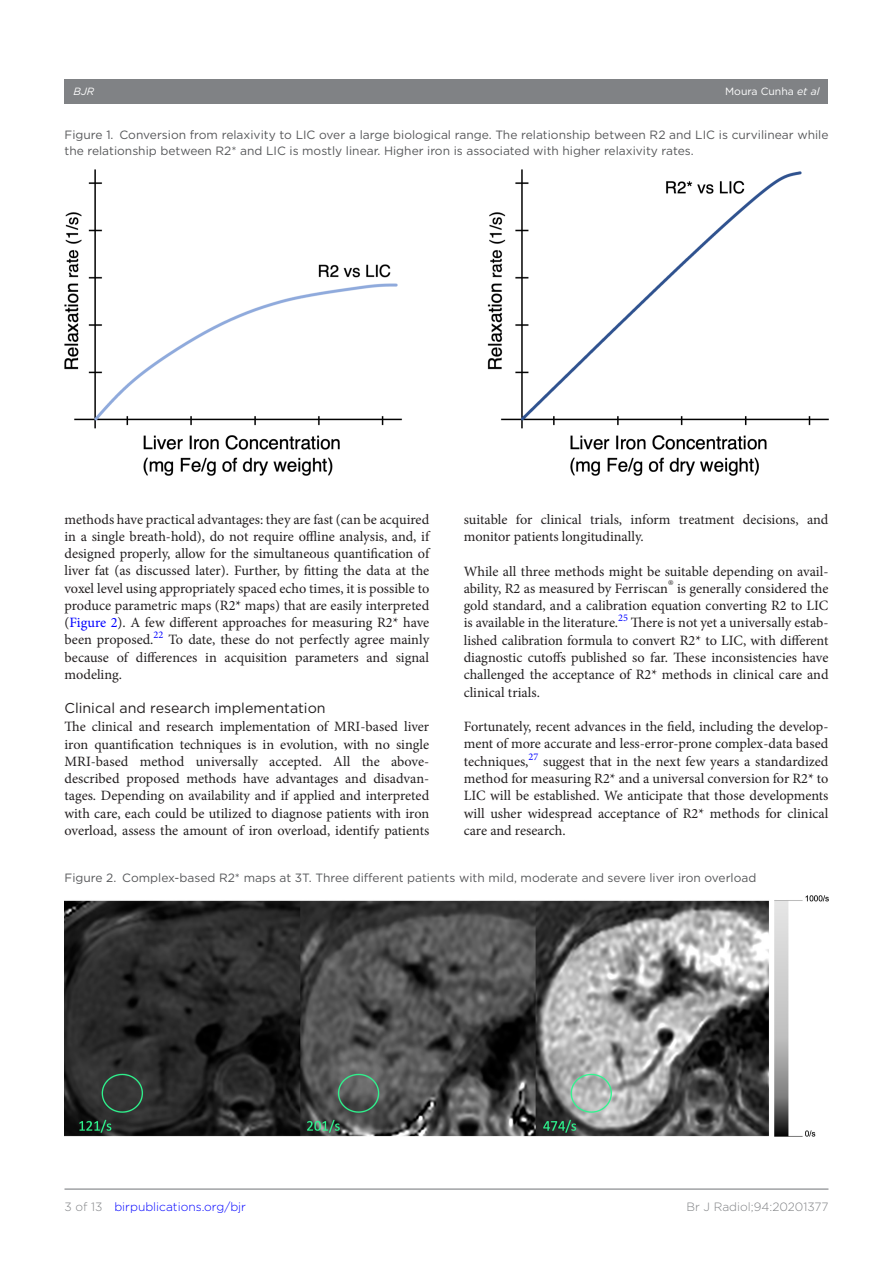
<style>
.page{position:relative;width:893px;height:1263px;background:#fff}
.page>*{position:absolute;margin:0;border:0;box-sizing:border-box;transform-origin:0 0}
.t1{font:14.25px/17.2px "Minion Pro";color:#231f20;text-align:justify}
.t2{font:14.25px "Gotham";color:#231f20}
.t3{font:12px/16.5px "Gotham";color:#57585a}
.t4{font:300 12px "Gotham";color:#00f}
.t5{font:300 12px "Gotham";color:#808285}
.t6{font:10.5px "Gotham";color:#fff}
.t7{font:italic 10.5px "Gotham";color:#fff}
.s1{font-style:italic}
.s2{color:#00f}
.s3{color:#808285}
</style>
<div class="page">
<div style="left:64px;top:79px;width:764px;height:24px;background:#808285"></div>
<hr style="left:64px;top:1188px;width:764px;height:2px;background:#808285">
<img style="left:64px;top:169px;width:764px;height:307px">
<img style="left:64px;top:896px;width:764px;height:240px">
<p class="t7" style="left:74px;top:85px;width:22px">BJR</p>
<p class="t6" style="left:725px;top:85px;width:96px">Moura Cunha <span class="s1">et al</span></p>
<p class="t3" style="left:64px;top:126px;width:765px">Figure 1. Conversion from relaxivity to LIC over a large biological range. The relationship between R2 and LIC is curvilinear while the relationship between R2* and LIC is mostly linear. Higher iron is associated with higher relaxivity rates.</p>
<p class="t1" style="left:64px;top:510px;width:366px">methods have practical advantages: they are fast (can be acquired in a single breath-hold), do not require offline analysis, and, if designed properly, allow for the simultaneous quantification of liver fat (as discussed later). Further, by fitting the data at the voxel level using appropriately spaced echo times, it is possible to produce parametric maps (R2* maps) that are easily interpreted (<span class="s2">Figure 2</span>). A few different approaches for measuring R2* have been proposed.<sup>22</sup> To date, these do not perfectly agree mainly because of differences in acquisition parameters and signal modeling.</p>
<p class="t2" style="left:65px;top:699px;width:263px">Clinical and research implementation</p>
<p class="t1" style="left:65px;top:718px;width:366px">The clinical and research implementation of MRI-based liver iron quantification techniques is in evolution, with no single MRI-based method universally accepted. All the above&shy;described proposed methods have advantages and disadvan&shy;tages. Depending on availability and if applied and interpreted with care, each could be utilized to diagnose patients with iron overload, assess the amount of iron overload, identify patients</p>
<p class="t1" style="left:464px;top:511px;width:366px">suitable for clinical trials, inform treatment decisions, and monitor patients longitudinally.</p>
<p class="t1" style="left:464px;top:562px;width:366px">While all three methods might be suitable depending on avail&shy;ability, R2 as measured by Ferriscan<sup>®</sup> is generally considered the gold standard, and a calibration equation converting R2 to LIC is available in the literature.<sup>25</sup> There is not yet a universally estab&shy;lished calibration formula to convert R2* to LIC, with different diagnostic cutoffs published so far. These inconsistencies have challenged the acceptance of R2* methods in clinical care and clinical trials.</p>
<p class="t1" style="left:464px;top:718px;width:366px">Fortunately, recent advances in the field, including the develop&shy;ment of more accurate and less-error-prone complex-data based techniques,<sup>27</sup> suggest that in the next few years a standardized method for measuring R2* and a universal conversion for R2* to LIC will be established. We anticipate that those developments will usher widespread acceptance of R2* methods for clinical care and research.</p>
<p class="t3" style="left:64px;top:869px;width:693px">Figure 2. Complex-based R2* maps at 3T. Three different patients with mild, moderate and severe liver iron overload</p>
<p class="t4" style="left:64px;top:1199px;width:183px"><span class="s3">3 of 13</span> birpublications.org/bjr</p>
<p class="t5" style="left:686px;top:1199px;width:143px">Br J Radiol;94:20201377</p>
</div>
